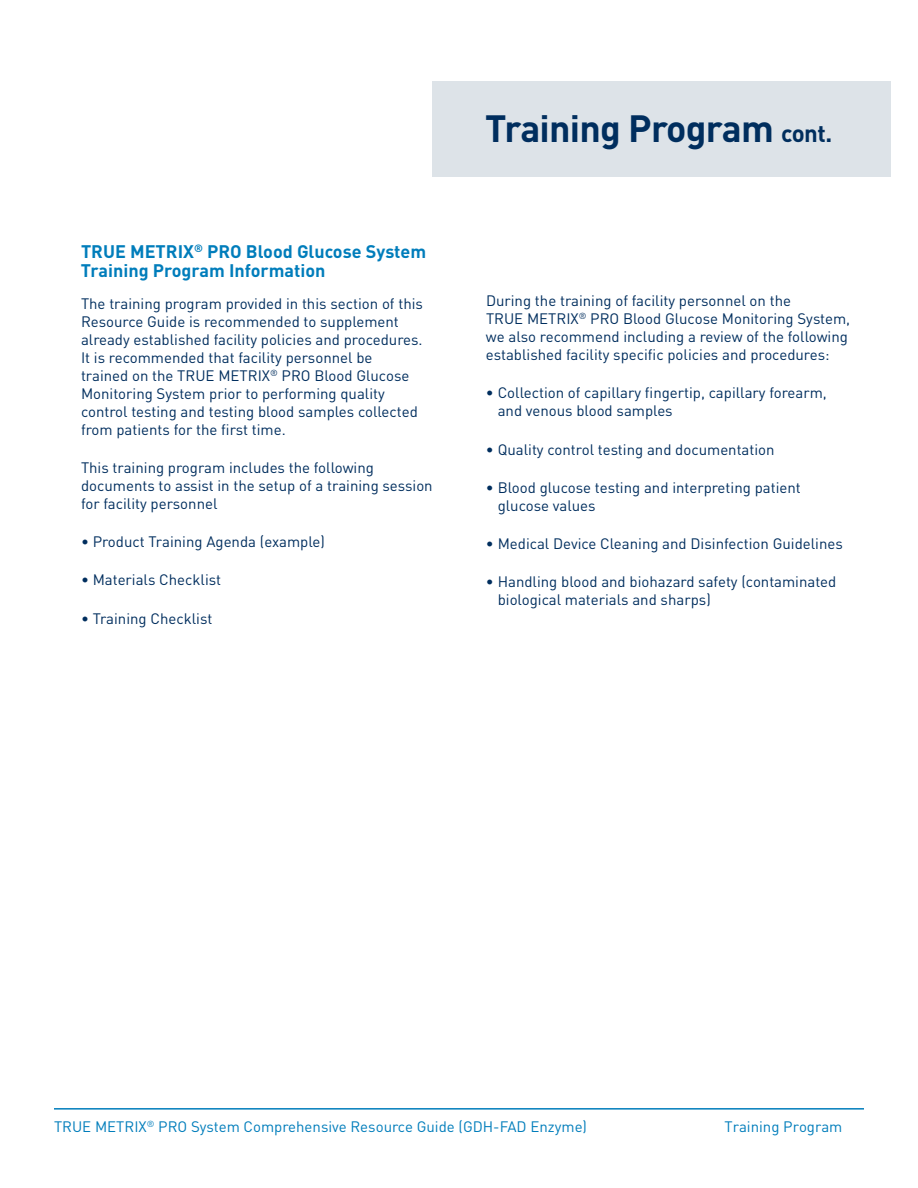
<style>
.page{position:relative;width:918px;height:1188px;background:#fff}
.page>*{position:absolute;margin:0;border:0;box-sizing:border-box;transform-origin:0 0}
.t1{font:700 37.5px "DIN";letter-spacing:-.02em;color:#002e5e}
.t2{font:700 18px/19.5px "DIN";color:#007dbb}
.t3{font:15px/18px "DIN";color:#002e5e}
.t4{font:15px "DIN";color:#007dbb}
.s1{font-size:24px}
</style>
<div class="page">
<hr style="left:54px;top:1108px;width:810px;height:2px;background:#007dbb">
<div style="left:433px;top:81px;width:458px;height:96px;background:#dde3e8"></div>
<p class="t2" style="left:81px;top:241px;width:347px">TRUE METRIX<sup>®</sup> PRO Blood Glucose System<br>Training Program Information</p>
<p class="t3" style="left:81px;top:294px;width:344px">The training program provided in this section of this Resource Guide is recommended to supplement already established facility policies and procedures.<br>It is recommended that facility personnel be trained on the TRUE METRIX<sup>®</sup> PRO Blood Glucose Monitoring System prior to performing quality control testing and testing blood samples collected from patients for the first time.</p>
<p class="t3" style="left:81px;top:458px;width:353px">This training program includes the following documents to assist in the setup of a training session for facility personnel</p>
<p class="t3" style="left:81px;top:532px;width:245px">• Product Training Agenda (example)</p>
<p class="t3" style="left:81px;top:571px;width:142px">• Materials Checklist</p>
<p class="t3" style="left:81px;top:609px;width:133px">• Training Checklist</p>
<h1 class="t1" style="left:485px;top:104px;width:349px">Training Program <span class="s1">cont.</span></h1>
<p class="t3" style="left:486px;top:292px;width:366px">During the training of facility personnel on the<br>TRUE METRIX<sup>®</sup> PRO Blood Glucose Monitoring System, we also recommend including a review of the following established facility specific policies and procedures:</p>
<p class="t3" style="left:498px;top:384px;width:331px;text-indent:-12px">• Collection of capillary fingertip, capillary forearm, and venous blood samples</p>
<p class="t3" style="left:486px;top:440px;width:290px">• Quality control testing and documentation</p>
<p class="t3" style="left:498px;top:478px;width:305px;text-indent:-12px">• Blood glucose testing and interpreting patient glucose values</p>
<p class="t3" style="left:486px;top:535px;width:358px">• Medical Device Cleaning and Disinfection Guidelines</p>
<p class="t3" style="left:498px;top:573px;width:340px;text-indent:-12px">• Handling blood and biohazard safety (contaminated biological materials and sharps)</p>
<p class="t4" style="left:54px;top:1117px;width:535px">TRUE METRIX<sup>®</sup> PRO System Comprehensive Resource Guide (GDH-FAD Enzyme)</p>
<p class="t4" style="left:724px;top:1117px;width:120px">Training Program</p>
</div>
